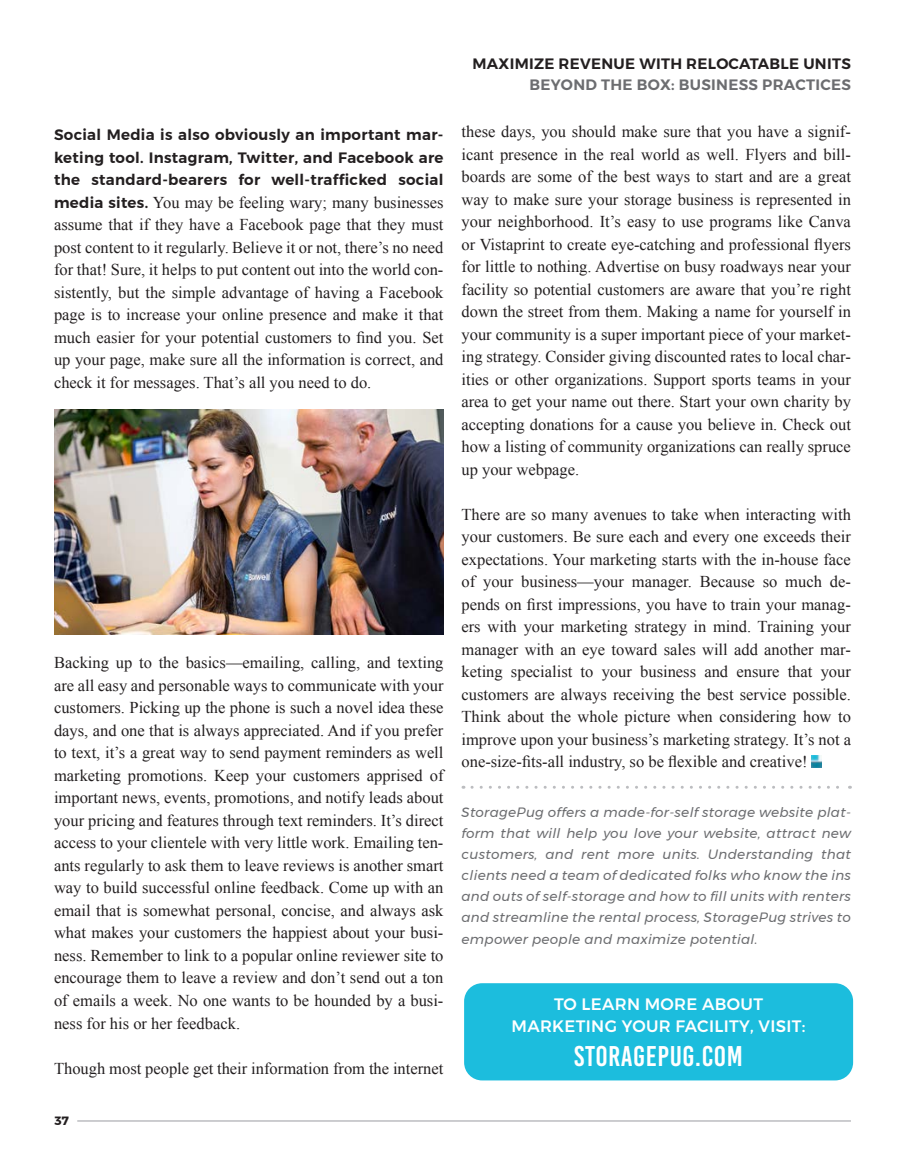
<style>
.page{position:relative;width:905px;height:1175px;background:#fff}
.page>*{position:absolute;margin:0;border:0;box-sizing:border-box;transform-origin:0 0}
.t1{font:28.5px "Bebas Kai";letter-spacing:.02em;color:#fff}
.t2{font:16.5px/22.5px "Times New Roman";color:#231f20;text-align:justify}
.t3{font:500 16.5px "Montserrat";letter-spacing:.02em;color:#fff}
.t4{font:600 15px/22.5px "Montserrat";letter-spacing:.02em;color:#231f20;text-align:justify}
.t5{font:600 15px "Montserrat";letter-spacing:.02em;color:#6c6d70}
.t6{font:italic 13.5px/21px "Montserrat";letter-spacing:.02em;color:#6c6d70;text-align:justify}
.t7{font:700 12px "Montserrat";color:#231f20}
.s1{font-family:"Montserrat";font-weight:600;font-size:15px}
</style>
<div class="page">
<svg style="left:811px;top:755px;width:10px;height:12px"></svg>
<img style="left:54px;top:410px;width:389px;height:224px">
<svg style="left:472px;top:785px;width:378px;height:3px"></svg>
<hr style="left:77px;top:1120px;width:774px;height:1px;background:#bcbdc0">
<div style="left:464px;top:983px;width:389px;height:97px;background:#1cbddd;border-radius:18px"></div>
<p class="t4" style="left:54px;top:123px;width:391px">Social Media is also obviously an important mar&shy;keting tool. Instagram, Twitter, and Facebook are the standard-bearers for well-trafficked social</p>
<p class="t2" style="left:54px;top:191px;width:391px"><span class="s1">media sites.</span> You may be feeling wary; many businesses assume that if they have a Facebook page that they must post content to it regularly. Believe it or not, there’s no need for that! Sure, it helps to put content out into the world con&shy;sistently, but the simple advantage of having a Facebook page is to increase your online presence and make it that much easier for your potential customers to find you. Set up your page, make sure all the information is correct, and check it for messages. That’s all you need to do.</p>
<p class="t2" style="left:54px;top:651px;width:391px">Backing up to the basics—emailing, calling, and texting are all easy and personable ways to communicate with your customers. Picking up the phone is such a novel idea these days, and one that is always appreciated. And if you prefer to text, it’s a great way to send payment reminders as well marketing promotions. Keep your customers apprised of important news, events, promotions, and notify leads about your pricing and features through text reminders. It’s direct access to your clientele with very little work. Emailing ten&shy;ants regularly to ask them to leave reviews is another smart way to build successful online feedback. Come up with an email that is somewhat personal, concise, and always ask what makes your customers the happiest about your busi&shy;ness. Remember to link to a popular online reviewer site to encourage them to leave a review and don’t send out a ton of emails a week. No one wants to be hounded by a busi&shy;ness for his or her feedback.</p>
<p class="t2" style="left:54px;top:1056px;width:391px">Though most people get their information from the internet</p>
<p class="t7" style="left:55px;top:1111px;width:16px">37</p>
<p class="t4" style="left:472px;top:52px;width:380px">MAXIMIZE REVENUE WITH RELOCATABLE UNITS</p>
<p class="t5" style="left:529px;top:73px;width:323px">BEYOND THE BOX: BUSINESS PRACTICES</p>
<p class="t2" style="left:461px;top:120px;width:391px">these days, you should make sure that you have a signif&shy;icant presence in the real world as well. Flyers and bill&shy;boards are some of the best ways to start and are a great way to make sure your storage business is represented in your neighborhood. It’s easy to use programs like Canva or Vistaprint to create eye-catching and professional flyers for little to nothing. Advertise on busy roadways near your facility so potential customers are aware that you’re right down the street from them. Making a name for yourself in your community is a super important piece of your market&shy;ing strategy. Consider giving discounted rates to local char&shy;ities or other organizations. Support sports teams in your area to get your name out there. Start your own charity by accepting donations for a cause you believe in. Check out how a listing of community organizations can really spruce up your webpage.</p>
<p class="t2" style="left:461px;top:502px;width:391px">There are so many avenues to take when interacting with your customers. Be sure each and every one exceeds their expectations. Your marketing starts with the in-house face of your business—your manager. Because so much de&shy;pends on first impressions, you have to train your manag&shy;ers with your marketing strategy in mind. Training your manager with an eye toward sales will add another mar&shy;keting specialist to your business and ensure that your customers are always receiving the best service possible.<br>Think about the whole picture when considering how to improve upon your business’s marketing strategy. It’s not a one-size-fits-all industry, so be flexible and creative!</p>
<p class="t6" style="left:461px;top:801px;width:391px">StoragePug offers a made-for-self storage website plat&shy;form that will help you love your website, attract new customers, and rent more units. Understanding that clients need a team of dedicated folks who know the ins and outs of self-storage and how to fill units with renters and streamline the rental process, StoragePug strives to</p>
<p class="t6" style="left:461px;top:929px;width:297px">empower people and maximize potential.</p>
<p class="t3" style="left:554px;top:990px;width:210px">TO LEARN MORE ABOUT</p>
<p class="t3" style="left:511px;top:1013px;width:295px">MARKETING YOUR FACILITY, VISIT:</p>
<p class="t1" style="left:574px;top:1041px;width:170px">STORAGEPUG.COM</p>
</div>
